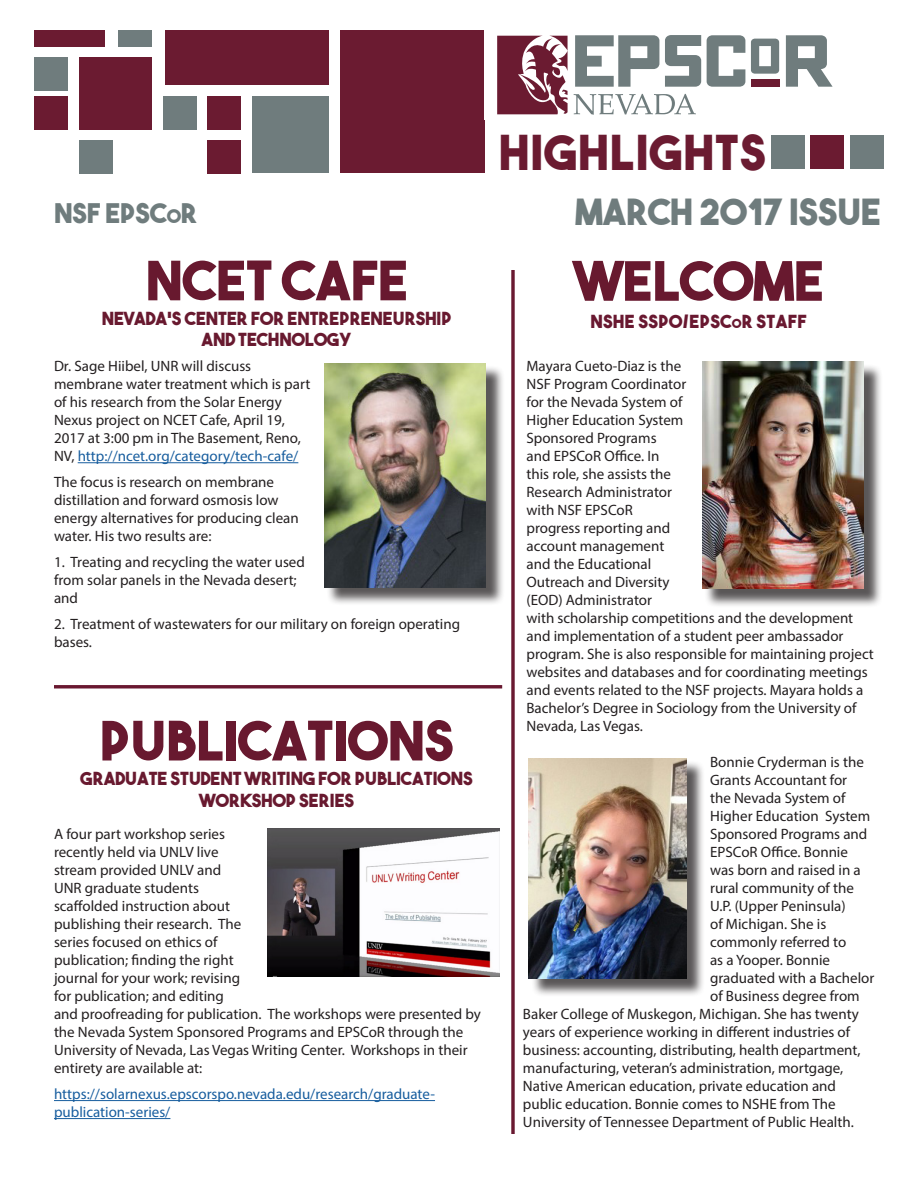
<style>
.page{position:relative;width:918px;height:1188px;background:#fff}
.page>*{position:absolute;margin:0;border:0;box-sizing:border-box;transform-origin:0 0}
.t1{font:54px "The Bold Font";color:#68192f}
.t2{font:48px "The Bold Font";letter-spacing:.03em;color:#6b1b31}
.t3{font:36px "The Bold Font";color:#6f7c7d}
.t4{font:27px "The Bold Font";color:#6f7c7d}
.t5{font:18px/21.6px "The Bold Font";color:#68192f;text-align:center}
.t6{font:18px "The Bold Font";letter-spacing:.02em;color:#691830}
.t7{font:15px/18px "Myriad Pro";color:#231f20}
.t8{font:15px/18px "Myriad Pro";color:#175d9e}
.s1{font-size:18.9px}
.s2{color:#175d9e}
.s3{font-size:12.6px}
</style>
<div class="page">
<div style="left:340px;top:30px;width:144px;height:143px;background:#6b1b31"></div>
<div style="left:165px;top:30px;width:163px;height:55px;background:#6b1b31"></div>
<div style="left:79px;top:58px;width:73px;height:72px;background:#6b1b31"></div>
<div style="left:208px;top:140px;width:33px;height:33px;background:#6b1b31"></div>
<div style="left:208px;top:97px;width:33px;height:33px;background:#6b1b31"></div>
<div style="left:35px;top:97px;width:33px;height:33px;background:#6b1b31"></div>
<div style="left:850px;top:136px;width:33px;height:33px;background:#6f7c7d"></div>
<div style="left:811px;top:136px;width:33px;height:33px;background:#6b1b31"></div>
<div style="left:771px;top:136px;width:33px;height:33px;background:#6f7c7d"></div>
<div style="left:35px;top:30px;width:70px;height:17px;background:#6b1b31"></div>
<div style="left:252px;top:97px;width:76px;height:76px;background:#6f7c7d"></div>
<div style="left:163px;top:97px;width:33px;height:33px;background:#6f7c7d"></div>
<div style="left:79px;top:140px;width:33px;height:33px;background:#6f7c7d"></div>
<div style="left:119px;top:30px;width:33px;height:17px;background:#6f7c7d"></div>
<div style="left:35px;top:58px;width:33px;height:33px;background:#6f7c7d"></div>
<svg style="left:497px;top:35px;width:336px;height:80px"></svg>
<hr style="left:78px;top:462px;width:220px;height:1px;background:#175d9e">
<img style="left:267px;top:828px;width:233px;height:148px">
<hr style="left:54px;top:1100px;width:381px;height:1px;background:#175d9e">
<hr style="left:54px;top:1118px;width:116px;height:1px;background:#175d9e">
<div style="left:704px;top:364px;width:178px;height:243px;background:#231f20;opacity:.75"></div>
<img style="left:702px;top:362px;width:162px;height:227px">
<div style="left:531px;top:760px;width:174px;height:237px;background:#231f20;opacity:.75"></div>
<img style="left:529px;top:758px;width:157px;height:221px">
<svg style="left:511px;top:270px;width:4px;height:864px;background:#7e394e"></svg>
<div style="left:54px;top:685px;width:448px;height:3px;background:#691830;border:2px solid #691830"></div>
<div style="left:326px;top:366px;width:178px;height:240px;background:#231f20;opacity:.75"></div>
<img style="left:324px;top:363px;width:162px;height:224px">
<p class="t2" style="left:500px;top:122px;width:268px">HIGHLIGHTS</p>
<p class="t4" style="left:54px;top:196px;width:145px">NSF EPSC<span class="s1">o</span>R</p>
<p class="t3" style="left:575px;top:189px;width:307px">MARCH 2017 ISSUE</p>
<p class="t1" style="left:146px;top:246px;width:264px">NCET CAFE</p>
<p class="t1" style="left:573px;top:247px;width:252px">WELCOME</p>
<p class="t5" style="left:102px;top:307px;width:351px">NEVADA’S CENTER FOR ENTREPRENEURSHIP</p>
<p class="t5" style="left:202px;top:329px;width:152px">AND TECHNOLOGY</p>
<p class="t7" style="left:54px;top:357px;width:258px">Dr. Sage Hiibel, UNR will discuss membrane water treatment which is part of his research from the Solar Energy Nexus project on NCET Cafe, April 19, 2017 at 3:00 pm in The Basement, Reno, NV, <span class="s2">http://ncet.org/category/tech-cafe/</span></p>
<p class="t7" style="left:54px;top:473px;width:246px">The focus is research on membrane distillation and forward osmosis low energy alternatives for producing clean water. His two results are:</p>
<p class="t7" style="left:54px;top:553px;width:252px">1. Treating and recycling the water used from solar panels in the Nevada desert; and</p>
<p class="t7" style="left:54px;top:614px;width:408px">2. Treatment of wastewaters for our military on foreign operating bases.</p>
<p class="t1" style="left:100px;top:707px;width:356px">PUBLICATIONS</p>
<p class="t5" style="left:81px;top:767px;width:394px">GRADUATE STUDENT WRITING FOR PUBLICATIONS<br>WORKSHOP SERIES</p>
<p class="t7" style="left:54px;top:825px;width:428px">A four part workshop series<br>recently held via UNLV live<br>stream provided UNLV and<br>UNR graduate students<br>scaffolded instruction about<br>publishing their research. The<br>series focused on ethics of<br>publication; finding the right<br>journal for your work; revising<br>for publication; and editing<br>and proofreading for publication. The workshops were presented by the Nevada System Sponsored Programs and EPSCoR through the University of Nevada, Las Vegas Writing Center. Workshops in their entirety are available at:</p>
<p class="t8" style="left:54px;top:1085px;width:383px">https://solarnexus.epscorspo.nevada.edu/research/graduate&shy;publication-series/</p>
<p class="t6" style="left:591px;top:310px;width:218px">NSHE SSPO/EPSC<span class="s3">o</span>R STAFF</p>
<p class="t7" style="left:526px;top:357px;width:349px">Mayara Cueto-Diaz is the<br>NSF Program Coordinator<br>for the Nevada System of<br>Higher Education System<br>Sponsored Programs<br>and EPSCoR Office. In<br>this role, she assists the<br>Research Administrator<br>with NSF EPSCoR<br>progress reporting and<br>account management<br>and the Educational<br>Outreach and Diversity<br>(EOD) Administrator<br>with scholarship competitions and the development and implementation of a student peer ambassador program. She is also responsible for maintaining project websites and databases and for coordinating meetings and events related to the NSF projects. Mayara holds a<br>Bachelor’s Degree in Sociology from the University of<br>Nevada, Las Vegas.</p>
<p class="t7" style="left:710px;top:753px;width:155px">Bonnie Cryderman is the</p>
<p class="t7" style="left:710px;top:771px;width:139px">Grants Accountant for</p>
<p class="t7" style="left:710px;top:789px;width:137px">the Nevada System of</p>
<p class="t7" style="left:710px;top:807px;width:162px">Higher Education System</p>
<p class="t7" style="left:710px;top:825px;width:159px">Sponsored Programs and</p>
<p class="t7" style="left:710px;top:843px;width:139px">EPSCoR Office. Bonnie</p>
<p class="t7" style="left:710px;top:861px;width:152px">was born and raised in a</p>
<p class="t7" style="left:710px;top:879px;width:145px">rural community of the</p>
<p class="t7" style="left:710px;top:897px;width:137px">U.P. (Upper Peninsula)</p>
<p class="t7" style="left:710px;top:915px;width:118px">of Michigan. She is</p>
<p class="t7" style="left:710px;top:933px;width:138px">commonly referred to</p>
<p class="t7" style="left:710px;top:951px;width:122px">as a Yooper. Bonnie</p>
<p class="t7" style="left:710px;top:969px;width:166px">graduated with a Bachelor</p>
<p class="t7" style="left:710px;top:987px;width:151px">of Business degree from</p>
<p class="t7" style="left:523px;top:1005px;width:337px">Baker College of Muskegon, Michigan. She has twenty</p>
<p class="t7" style="left:523px;top:1023px;width:329px">years of experience working in different industries of</p>
<p class="t7" style="left:523px;top:1041px;width:339px">business: accounting, distributing, health department,</p>
<p class="t7" style="left:523px;top:1059px;width:322px">manufacturing, veteran’s administration, mortgage,</p>
<p class="t7" style="left:523px;top:1077px;width:315px">Native American education, private education and</p>
<p class="t7" style="left:523px;top:1095px;width:314px">public education. Bonnie comes to NSHE from The</p>
<p class="t7" style="left:523px;top:1113px;width:332px">University of Tennessee Department of Public Health.</p>
</div>
